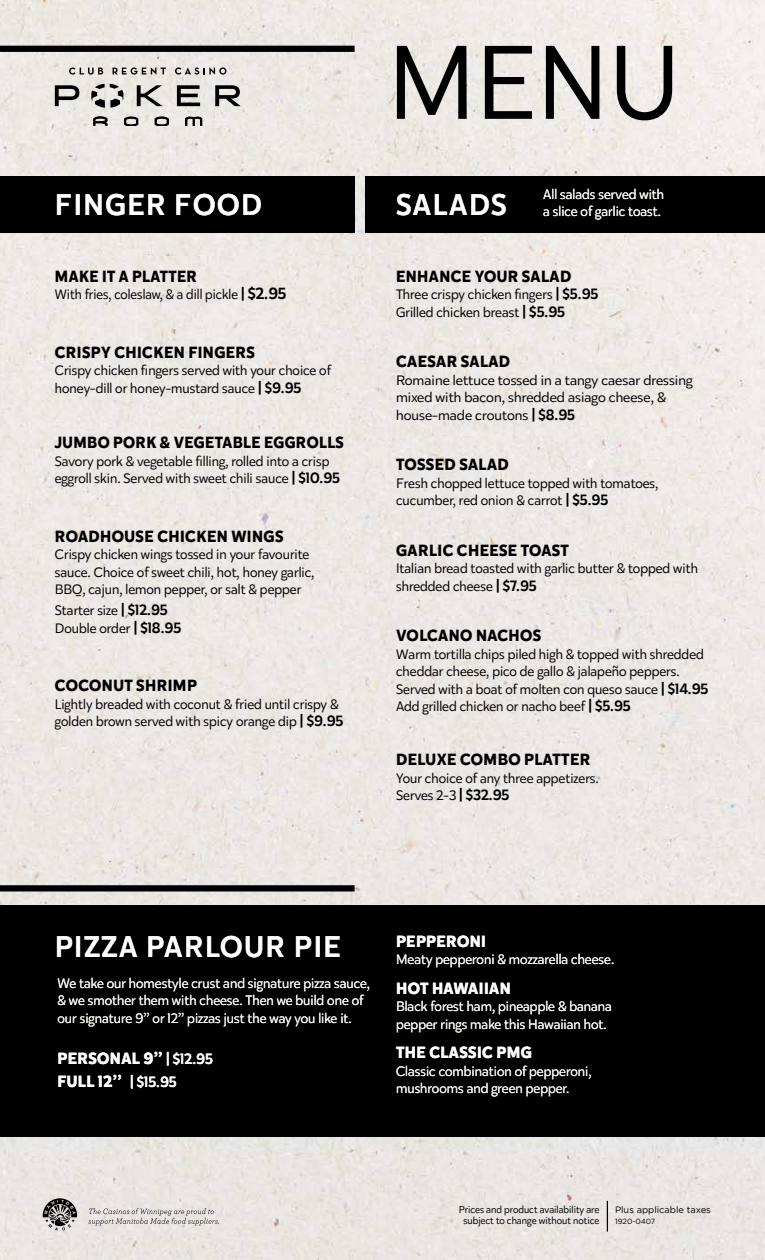
<style>
.page{position:relative;width:765px;height:1260px;background:#fff}
.page>*{position:absolute;margin:0;border:0;box-sizing:border-box;transform-origin:0 0}
.t1{font:105.12px "Karu";color:#000}
.t2{font:500 30px "Karu";letter-spacing:.05em;color:#fff}
.t3{font:700 16.25px "Karu";letter-spacing:.025em;color:#000}
.t4{font:700 16.25px/23.2px "Karu";letter-spacing:.025em;color:#fff}
.t5{font:13.75px/17.5px "Karu";color:#000}
.t6{font:13.75px/17.5px "Karu";color:#fff}
.t7{font:13.75px/17.5px "Karu";color:#000;scale:1.05 1}
.t8{font:10px/11.2px "Karu";color:#000;text-align:center}
.t9{font:9.25px "Gotham";color:#000}
.t10{font:7.5px "Gotham";color:#000}
.s1{font-weight:500;font-size:15px}
.s2{font-weight:500;font-size:16.25px}
</style>
<div class="page">
<img style="left:0;top:0;width:765px;height:1260px">
<svg style="left:88px;top:1208px;width:131px;height:17px;background:#cdcac7"></svg>
<svg style="left:43px;top:1198px;width:34px;height:33px"></svg>
<hr style="left:607px;top:1201px;width:1px;height:31px;background:#000">
<h1 class="t1" style="left:388px;top:10px;width:294px">MENU</h1>
<h2 class="t2" style="left:55px;top:184px;width:209px">FINGER FOOD</h2>
<h2 class="t2" style="left:396px;top:184px;width:112px">SALADS</h2>
<p class="t6" style="left:543px;top:185px;width:122px">All salads served with a slice of garlic toast.</p>
<p class="t3" style="left:55px;top:265px;width:144px">MAKE IT A PLATTER</p>
<p class="t5" style="left:55px;top:286px;width:233px">With fries, coleslaw, &amp; a dill pickle <span class="s1">|</span> <span class="s2">$2.95</span></p>
<p class="t3" style="left:55px;top:341px;width:202px">CRISPY CHICKEN FINGERS</p>
<p class="t5" style="left:55px;top:361px;width:278px">Crispy chicken fingers served with your choice of honey-dill or honey-mustard sauce <span class="s1">| $9.95</span></p>
<p class="t3" style="left:55px;top:431px;width:291px">JUMBO PORK &amp; VEGETABLE EGGROLLS</p>
<p class="t5" style="left:55px;top:452px;width:287px">Savory pork &amp; vegetable filling, rolled into a crisp eggroll skin. Served with sweet chili sauce <span class="s1">| $10.95</span></p>
<p class="t3" style="left:55px;top:525px;width:230px">ROADHOUSE CHICKEN WINGS</p>
<p class="t5" style="left:55px;top:546px;width:261px">Crispy chicken wings tossed in your favourite sauce. Choice of sweet chili, hot, honey garlic,<br>BBQ, cajun, lemon pepper, or salt &amp; pepper</p>
<p class="t5" style="left:55px;top:602px;width:128px">Starter size <span class="s1">| $12.95<br></span>Double order <span class="s1">| $18.95</span></p>
<p class="t3" style="left:55px;top:674px;width:143px">COCONUT SHRIMP</p>
<p class="t5" style="left:55px;top:695px;width:290px">Lightly breaded with coconut &amp; fried until crispy &amp; golden brown served with spicy orange dip <span class="s1">| $9.95</span></p>
<p class="t3" style="left:396px;top:265px;width:177px">ENHANCE YOUR SALAD</p>
<p class="t5" style="left:396px;top:286px;width:204px">Three crispy chicken fingers <span class="s1">| $5.95<br></span>Grilled chicken breast <span class="s1">| $5.95</span></p>
<p class="t3" style="left:396px;top:350px;width:116px">CAESAR SALAD</p>
<p class="t7" style="left:396px;top:371px;width:284px">Romaine lettuce tossed in a tangy caesar dressing mixed with bacon, shredded asiago cheese, &amp; house-made croutons <span class="s1">| $8.95</span></p>
<p class="t3" style="left:396px;top:453px;width:114px">TOSSED SALAD</p>
<p class="t5" style="left:396px;top:474px;width:264px">Fresh chopped lettuce topped with tomatoes, cucumber, red onion &amp; carrot <span class="s1">| $5.95</span></p>
<p class="t3" style="left:396px;top:539px;width:174px">GARLIC CHEESE TOAST</p>
<p class="t5" style="left:396px;top:560px;width:303px">Italian bread toasted with garlic butter &amp; topped with shredded cheese <span class="s1">| $7.95</span></p>
<p class="t3" style="left:396px;top:624px;width:147px">VOLCANO NACHOS</p>
<p class="t5" style="left:396px;top:645px;width:314px">Warm tortilla chips piled high &amp; topped with shredded cheddar cheese, pico de gallo &amp; jalapeño peppers.<br>Served with a boat of molten con queso sauce <span class="s1">| $14.95<br></span>Add grilled chicken or nacho beef <span class="s1">| $5.95</span></p>
<p class="t3" style="left:396px;top:748px;width:196px">DELUXE COMBO PLATTER</p>
<p class="t5" style="left:396px;top:769px;width:204px">Your choice of any three appetizers.<br>Serves 2-3 <span class="s1">| $32.95</span></p>
<h2 class="t2" style="left:55px;top:926px;width:287px">PIZZA PARLOUR PIE</h2>
<p class="t6" style="left:58px;top:974px;width:314px">We take our homestyle crust and signature pizza sauce, &amp; we smother them with cheese. Then we build one of our signature 9’’ or 12’’ pizzas just the way you like it.</p>
<p class="t4" style="left:58px;top:1047px;width:157px">PERSONAL 9’’ <span class="s1">| $12.95<br></span>FULL 12’’ <span class="s1">| $15.95</span></p>
<p class="t4" style="left:396px;top:930px;width:91px">PEPPERONI</p>
<p class="t6" style="left:396px;top:951px;width:220px">Meaty pepperoni &amp; mozzarella cheese.</p>
<p class="t4" style="left:396px;top:977px;width:116px">HOT HAWAIIAN</p>
<p class="t6" style="left:396px;top:998px;width:217px">Black forest ham, pineapple &amp; banana pepper rings make this Hawaiian hot.</p>
<p class="t4" style="left:396px;top:1041px;width:137px">THE CLASSIC PMG</p>
<p class="t6" style="left:396px;top:1062px;width:197px">Classic combination of pepperoni, mushrooms and green pepper.</p>
<p class="t8" style="left:459px;top:1204px;width:142px">Prices and product availability are subject to change without notice</p>
<p class="t9" style="left:615px;top:1204px;width:97px">Plus applicable taxes</p>
<p class="t10" style="left:615px;top:1217px;width:42px">1920-0407</p>
</div>
